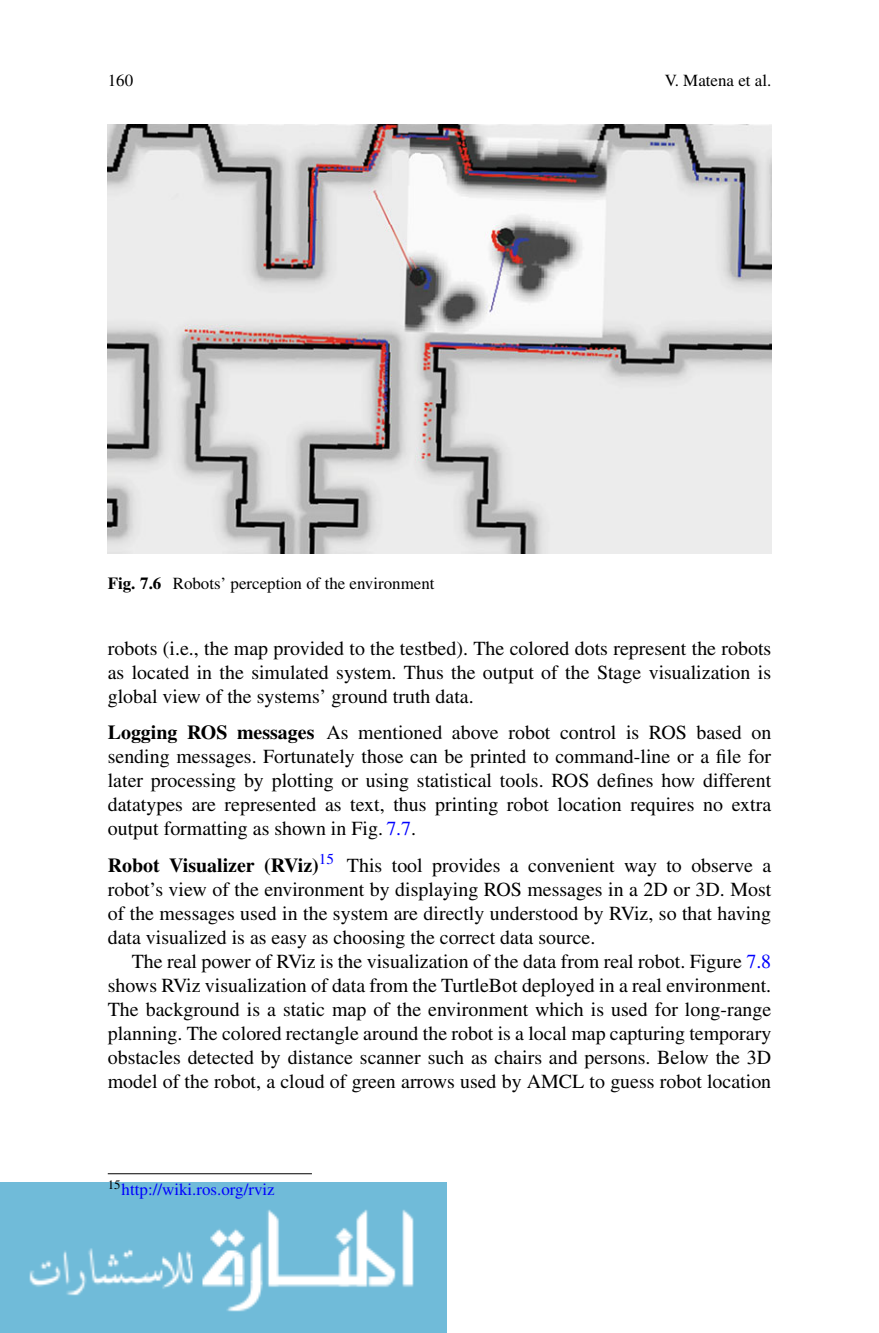
<style>
.page{position:relative;width:879px;height:1333px;background:#fff}
.page>*{position:absolute;margin:0;border:0;box-sizing:border-box;transform-origin:0 0}
.t1{font:20px/24px "Jjyqrl Qsmhgr Times";color:#000;text-align:justify}
.t2{font:17px "Jjyqrl Qsmhgr Times";color:#000}
.t3{font:17px "Jjyqrl Qsmhgr Times";color:#00f}
.s1{font-family:"Yrtfjr Tmrtjf Times";font-weight:700}
.s2{color:#00f}
</style>
<div class="page">
<img style="left:0;top:1182px;width:446px;height:150px">
<img style="left:108px;top:125px;width:663px;height:428px">
<hr style="left:108px;top:1173px;width:204px;height:1px;background:#000">
<p class="t2" style="left:108px;top:74px;width:27px">160</p>
<p class="t2" style="left:665px;top:74px;width:108px">V. Matena et al.</p>
<p class="t2" style="left:108px;top:577px;width:328px"><span class="s1">Fig. 7.6</span> Robots’ perception of the environment</p>
<p class="t1" style="left:108px;top:637px;width:665px">robots (i.e., the map provided to the testbed). The colored dots represent the robots as located in the simulated system. Thus the output of the Stage visualization is global view of the systems’ ground truth data.</p>
<p class="t1" style="left:108px;top:722px;width:665px"><span class="s1">Logging ROS messages</span> As mentioned above robot control is ROS based on sending messages. Fortunately those can be printed to command-line or a file for later processing by plotting or using statistical tools. ROS defines how different datatypes are represented as text, thus printing robot location requires no extra output formatting as shown in Fig. <span class="s2">7.7</span>.</p>
<p class="t1" style="left:108px;top:854px;width:665px"><span class="s1">Robot Visualizer (RViz)</span><sup>15</sup> This tool provides a convenient way to observe a robot’s view of the environment by displaying ROS messages in a 2D or 3D. Most of the messages used in the system are directly understood by RViz, so that having data visualized is as easy as choosing the correct data source.</p>
<p class="t1" style="left:108px;top:950px;width:665px;text-indent:24px">The real power of RViz is the visualization of the data from real robot. Figure <span class="s2">7.8 </span>shows RViz visualization of data from the TurtleBot deployed in a real environment.<br>The background is a static map of the environment which is used for long-range planning. The colored rectangle around the robot is a local map capturing temporary obstacles detected by distance scanner such as chairs and persons. Below the 3D model of the robot, a cloud of green arrows used by AMCL to guess robot location</p>
<p class="t3" style="left:108px;top:1183px;width:168px"><sup>15</sup>http://wiki.ros.org/rviz</p>
</div>
